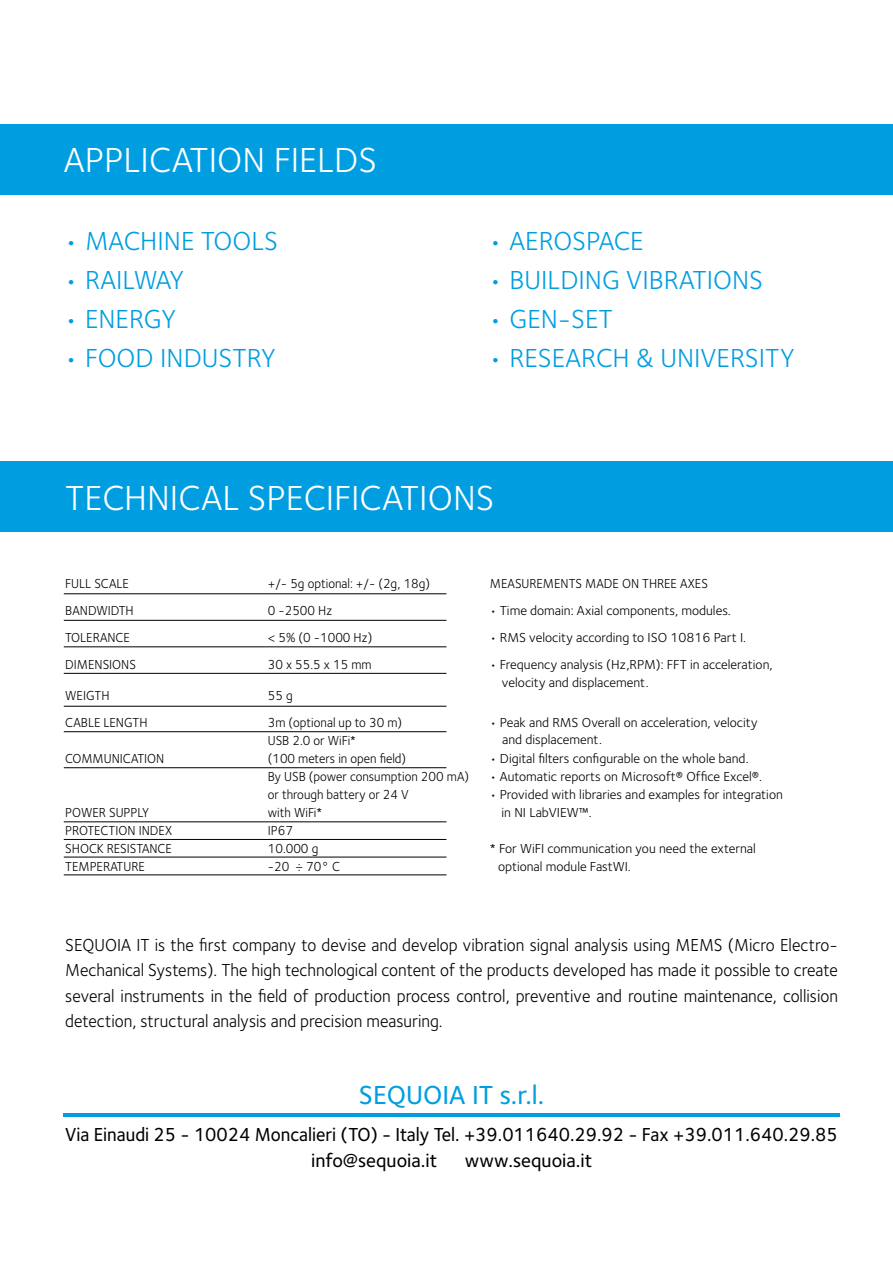
<style>
.page{position:relative;width:893px;height:1263px;background:#fff}
.page>*{position:absolute;margin:0;border:0;box-sizing:border-box;transform-origin:0 0}
.t1{font:36px "Foundry Sterling";color:#fff}
.t2{font:27px "Foundry Sterling";color:#009ee0}
.t3{font:500 27px "Foundry Sterling";color:#009ee0}
.t4{font:27px "Foundry Sterling";letter-spacing:-.03em;color:#009ee0}
.t5{font:500 19.5px/25.5px "Foundry Sterling";color:#000;scale:.95 1}
.t6{font:500 19.5px "Foundry Sterling";color:#000}
.t7{font:18px/25.5px "Foundry Sterling";color:#000;text-align:justify;scale:.95 1}
.t8{font:13.5px/18px "Foundry Sterling";color:#000;scale:.95 1}
.t9{font:13.5px "Foundry Sterling";color:#000}
</style>
<div class="page">
<div style="left:0;top:124px;width:893px;height:71px;background:#009ee0"></div>
<div style="left:0;top:461px;width:893px;height:71px;background:#009ee0"></div>
<hr style="left:64px;top:1113px;width:776px;height:3px;background:#009ee0">
<hr style="left:64px;top:593px;width:382px;height:1px;background:#000">
<hr style="left:64px;top:620px;width:382px;height:1px;background:#000">
<hr style="left:64px;top:646px;width:382px;height:1px;background:#000">
<hr style="left:64px;top:673px;width:382px;height:1px;background:#000">
<hr style="left:64px;top:706px;width:382px;height:1px;background:#000">
<hr style="left:64px;top:731px;width:382px;height:1px;background:#000">
<hr style="left:64px;top:767px;width:382px;height:1px;background:#000">
<hr style="left:64px;top:821px;width:382px;height:1px;background:#000">
<hr style="left:64px;top:857px;width:382px;height:1px;background:#000">
<hr style="left:64px;top:874px;width:382px;height:1px;background:#000">
<hr style="left:64px;top:839px;width:382px;height:1px;background:#000">
<h1 class="t1" style="left:64px;top:135px;width:315px">APPLICATION FIELDS</h1>
<h2 class="t2" style="left:64px;top:222px;width:216px">• MACHINE TOOLS</h2>
<h2 class="t2" style="left:488px;top:222px;width:157px">• AEROSPACE</h2>
<h2 class="t4" style="left:64px;top:261px;width:122px">• RAILWAY</h2>
<h2 class="t2" style="left:488px;top:261px;width:276px">• BUILDING VIBRATIONS</h2>
<h2 class="t2" style="left:64px;top:300px;width:114px">• ENERGY</h2>
<h2 class="t2" style="left:488px;top:300px;width:126px">• GEN-SET</h2>
<h2 class="t2" style="left:64px;top:339px;width:213px">• FOOD INDUSTRY</h2>
<h2 class="t2" style="left:488px;top:339px;width:308px">• RESEARCH &amp; UNIVERSITY</h2>
<h1 class="t1" style="left:65px;top:472px;width:431px">TECHNICAL SPECIFICATIONS</h1>
<p class="t8" style="left:65px;top:574px;width:69px">FULL SCALE</p>
<p class="t8" style="left:268px;top:574px;width:172px">+/- 5g optional: +/- (2g, 18g)</p>
<p class="t8" style="left:490px;top:574px;width:231px">MEASUREMENTS MADE ON THREE AXES</p>
<p class="t8" style="left:65px;top:601px;width:74px">BANDWIDTH</p>
<p class="t8" style="left:268px;top:601px;width:69px">0 -2500 Hz</p>
<p class="t8" style="left:490px;top:601px;width:255px">• Time domain: Axial components, modules.</p>
<p class="t8" style="left:65px;top:628px;width:69px">TOLERANCE</p>
<p class="t8" style="left:268px;top:628px;width:112px">&lt; 5% (0 -1000 Hz)</p>
<p class="t8" style="left:490px;top:628px;width:271px">• RMS velocity according to ISO 10816 Part I.</p>
<p class="t8" style="left:65px;top:655px;width:76px">DIMENSIONS</p>
<p class="t8" style="left:268px;top:655px;width:111px">30 x 55.5 x 15 mm</p>
<p class="t8" style="left:502px;top:655px;width:286px;text-indent:-12px">• Frequency analysis (Hz,RPM): FFT in acceleration, velocity and displacement.</p>
<p class="t8" style="left:65px;top:686px;width:48px">WEIGTH</p>
<p class="t8" style="left:268px;top:686px;width:28px">55 g</p>
<p class="t8" style="left:65px;top:713px;width:88px">CABLE LENGTH</p>
<p class="t8" style="left:268px;top:713px;width:143px">3m (optional up to 30 m)</p>
<p class="t8" style="left:490px;top:713px;width:283px">• Peak and RMS Overall on acceleration, velocity</p>
<p class="t8" style="left:268px;top:731px;width:94px">USB 2.0 or WiFi*</p>
<p class="t9" style="left:502px;top:729px;width:101px">and displacement.</p>
<p class="t8" style="left:65px;top:749px;width:106px">COMMUNICATION</p>
<p class="t8" style="left:268px;top:749px;width:147px">(100 meters in open field)</p>
<p class="t8" style="left:490px;top:749px;width:274px">• Digital filters configurable on the whole band.</p>
<p class="t8" style="left:268px;top:767px;width:214px">By USB (power consumption 200 mA)</p>
<p class="t8" style="left:490px;top:767px;width:288px">• Automatic reports on Microsoft® Office Excel®.</p>
<p class="t8" style="left:268px;top:785px;width:150px">or through battery or 24 V</p>
<p class="t8" style="left:490px;top:785px;width:310px">• Provided with libraries and examples for integration</p>
<p class="t8" style="left:65px;top:803px;width:90px">POWER SUPPLY</p>
<p class="t8" style="left:268px;top:803px;width:59px">with WiFi*</p>
<p class="t9" style="left:502px;top:803px;width:91px">in NI LabVIEW™.</p>
<p class="t8" style="left:65px;top:821px;width:114px">PROTECTION INDEX</p>
<p class="t8" style="left:268px;top:821px;width:28px">IP67</p>
<p class="t8" style="left:65px;top:839px;width:114px">SHOCK RESISTANCE</p>
<p class="t8" style="left:268px;top:839px;width:55px">10.000 g</p>
<p class="t9" style="left:490px;top:839px;width:268px">* For WiFI communication you need the external</p>
<p class="t8" style="left:65px;top:857px;width:85px">TEMPERATURE</p>
<p class="t8" style="left:268px;top:857px;width:77px">-20 ÷ 70° C</p>
<p class="t9" style="left:498px;top:857px;width:134px">optional module FastWI.</p>
<p class="t7" style="left:65px;top:931px;width:815px">SEQUOIA IT is the first company to devise and develop vibration signal analysis using MEMS (Micro Electro-Mechanical Systems). The high technological content of the products developed has made it possible to create several instruments in the field of production process control, preventive and routine maintenance, collision detection, structural analysis and precision measuring.</p>
<h2 class="t3" style="left:359px;top:1075px;width:187px">SEQUOIA IT s.r.l.</h2>
<h3 class="t5" style="left:311px;top:1121px;width:556px;text-indent:-246px">Via Einaudi 25 - 10024 Moncalieri (TO) - Italy Tel. +39.011640.29.92 - Fax +39.011.640.29.85 info@sequoia.it</h3>
<h3 class="t6" style="left:465px;top:1146px;width:129px">www.sequoia.it</h3>
</div>
